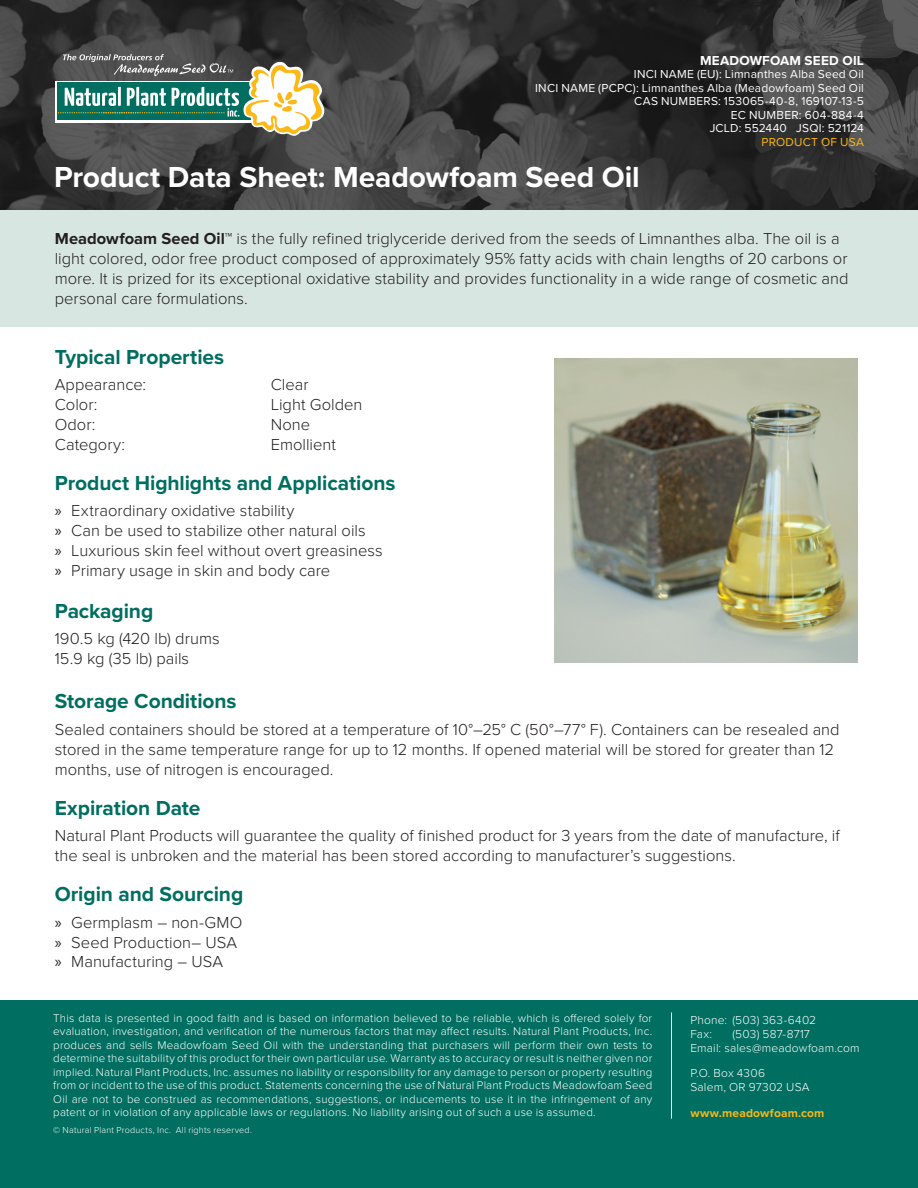
<style>
.page{position:relative;width:918px;height:1188px;background:#fff}
.page>*{position:absolute;margin:0;border:0;box-sizing:border-box;transform-origin:0 0}
.body_tab_at_12p{font:700 30px "Proxima Nova";letter-spacing:-.005em;color:#fff}
.t1{font:700 21px "Proxima Nova";letter-spacing:-.005em;color:#006e60}
.body_tab_at_12p-2{font:300 16.5px/19.8px "Proxima Nova";color:#231f20}
.t2{font:700 13.5px "Proxima Nova";letter-spacing:.015em;color:#fff}
.t3{font:12px "Proxima Nova";letter-spacing:.02em;color:#fff}
.Footer_contact_info{font:300 12px "Proxima Nova";letter-spacing:.015em;color:#fff}
.t4{font:700 12px "Proxima Nova";letter-spacing:.015em;color:#fcb615}
.t5{font:12px "Proxima Nova";letter-spacing:.015em;color:#fcb615}
._01_Master_Legal{font:300 11.55px/13.5px "Proxima Nova";letter-spacing:.015em;color:#fff;text-align:justify}
._01_Master_Legal-2{font:300 9px "Proxima Nova";letter-spacing:.025em;color:#fff}
.s1{font-weight:700}
.s2{font-family:"Myriad Pro";font-weight:400}
</style>
<div class="page">
<div style="left:0;top:207px;width:918px;height:120px;background:#d7e6e1"></div>
<img style="left:0;top:0;width:918px;height:210px">
<svg style="left:58px;top:54px;width:268px;height:82px"></svg>
<img style="left:555px;top:359px;width:303px;height:303px">
<div style="left:0;top:1001px;width:918px;height:187px;background:#006e60"></div>
<hr style="left:671px;top:1013px;width:1px;height:106px;background:#fff">
<p class="t2" style="left:700px;top:50px;width:165px">MEADOWFOAM SEED OIL</p>
<p class="t3" style="left:634px;top:65px;width:232px">INCI NAME (EU): Limnanthes Alba Seed Oil</p>
<p class="t3" style="left:535px;top:79px;width:330px">INCI NAME (PCPC): Limnanthes Alba (Meadowfoam) Seed Oil</p>
<p class="t3" style="left:634px;top:92px;width:231px">CAS NUMBERS: 153065-40-8, 169107-13-5</p>
<p class="t3" style="left:731px;top:106px;width:135px">EC NUMBER: 604-884-4</p>
<p class="t3" style="left:710px;top:119px;width:156px">JCLD: 552440 JSQI: 521124</p>
<p class="t5" style="left:762px;top:133px;width:104px">PRODUCT OF USA</p>
<p class="body_tab_at_12p" style="left:54px;top:155px;width:587px">Product Data Sheet: Meadowfoam Seed Oil</p>
<p class="body_tab_at_12p-2" style="left:55px;top:229px;width:795px"><span class="s1">Meadowfoam Seed Oil</span>™ is the fully refined triglyceride derived from the seeds of Limnanthes alba. The oil is a light colored, odor free product composed of approximately 95% fatty acids with chain lengths of 20 carbons or more. It is prized for its exceptional oxidative stability and provides functionality in a wide range of cosmetic and personal care formulations.</p>
<p class="t1" style="left:55px;top:341px;width:171px">Typical Properties</p>
<p class="body_tab_at_12p-2" style="left:55px;top:375px;width:93px">Appearance:</p>
<p class="body_tab_at_12p-2" style="left:271px;top:375px;width:39px">Clear</p>
<p class="body_tab_at_12p-2" style="left:55px;top:395px;width:44px">Color:</p>
<p class="body_tab_at_12p-2" style="left:271px;top:395px;width:93px">Light Golden</p>
<p class="body_tab_at_12p-2" style="left:55px;top:415px;width:42px">Odor:</p>
<p class="body_tab_at_12p-2" style="left:271px;top:415px;width:41px">None</p>
<p class="body_tab_at_12p-2" style="left:55px;top:435px;width:72px">Category:</p>
<p class="body_tab_at_12p-2" style="left:271px;top:435px;width:67px">Emollient</p>
<p class="t1" style="left:55px;top:467px;width:342px">Product Highlights and Applications</p>
<p class="body_tab_at_12p-2" style="left:55px;top:502px;width:241px"><span class="s2">»</span> Extraordinary oxidative stability</p>
<p class="body_tab_at_12p-2" style="left:55px;top:521px;width:312px"><span class="s2">»</span> Can be used to stabilize other natural oils</p>
<p class="body_tab_at_12p-2" style="left:55px;top:541px;width:329px"><span class="s2">»</span> Luxurious skin feel without overt greasiness</p>
<p class="body_tab_at_12p-2" style="left:55px;top:561px;width:277px"><span class="s2">»</span> Primary usage in skin and body care</p>
<p class="t1" style="left:55px;top:595px;width:100px">Packaging</p>
<p class="body_tab_at_12p-2" style="left:55px;top:629px;width:166px">190.5 kg (420 lb) drums</p>
<p class="body_tab_at_12p-2" style="left:55px;top:649px;width:136px">15.9 kg (35 lb) pails</p>
<p class="t1" style="left:55px;top:686px;width:183px">Storage Conditions</p>
<p class="body_tab_at_12p-2" style="left:55px;top:720px;width:786px">Sealed containers should be stored at a temperature of 10°–25° C (50°–77° F). Containers can be resealed and stored in the same temperature range for up to 12 months. If opened material will be stored for greater than 12 months, use of nitrogen is encouraged.</p>
<p class="t1" style="left:55px;top:792px;width:147px">Expiration Date</p>
<p class="body_tab_at_12p-2" style="left:55px;top:826px;width:787px">Natural Plant Products will guarantee the quality of finished product for 3 years from the date of manufacture, if the seal is unbroken and the material has been stored according to manufacturer’s suggestions.</p>
<p class="t1" style="left:55px;top:879px;width:190px">Origin and Sourcing</p>
<p class="body_tab_at_12p-2" style="left:55px;top:913px;width:189px"><span class="s2">»</span> Germplasm – non-GMO</p>
<p class="body_tab_at_12p-2" style="left:55px;top:933px;width:184px"><span class="s2">»</span> Seed Production– USA</p>
<p class="body_tab_at_12p-2" style="left:55px;top:953px;width:170px"><span class="s2">»</span> Manufacturing – USA</p>
<p class="_01_Master_Legal" style="left:53px;top:1011px;width:601px">This data is presented in good faith and is based on information believed to be reliable, which is offered solely for evaluation, investigation, and verification of the numerous factors that may affect results. Natural Plant Products, Inc. produces and sells Meadowfoam Seed Oil with the understanding that purchasers will perform their own tests to determine the suitability of this product for their own particular use. Warranty as to accuracy or result is neither given nor implied. Natural Plant Products, Inc. assumes no liability or responsibility for any damage to person or property resulting from or incident to the use of this product. Statements concerning the use of Natural Plant Products Meadowfoam Seed Oil are not to be construed as recommendations, suggestions, or inducements to use it in the infringement of any patent or in violation of any applicable laws or regulations. No liability arising out of such a use is assumed.</p>
<p class="_01_Master_Legal-2" style="left:53px;top:1125px;width:200px">© Natural Plant Products, Inc. All rights reserved.</p>
<p class="Footer_contact_info" style="left:690px;top:1013px;width:127px">Phone: (503) 363-6402</p>
<p class="Footer_contact_info" style="left:690px;top:1027px;width:23px">Fax:</p>
<p class="Footer_contact_info" style="left:732px;top:1027px;width:79px">(503) 587-8717</p>
<p class="Footer_contact_info" style="left:690px;top:1041px;width:171px">Email: sales@meadowfoam.com</p>
<p class="Footer_contact_info" style="left:690px;top:1066px;width:76px">P.O. Box 4306</p>
<p class="Footer_contact_info" style="left:690px;top:1080px;width:121px">Salem, OR 97302 USA</p>
<p class="t4" style="left:690px;top:1104px;width:136px">www.meadowfoam.com</p>
</div>
